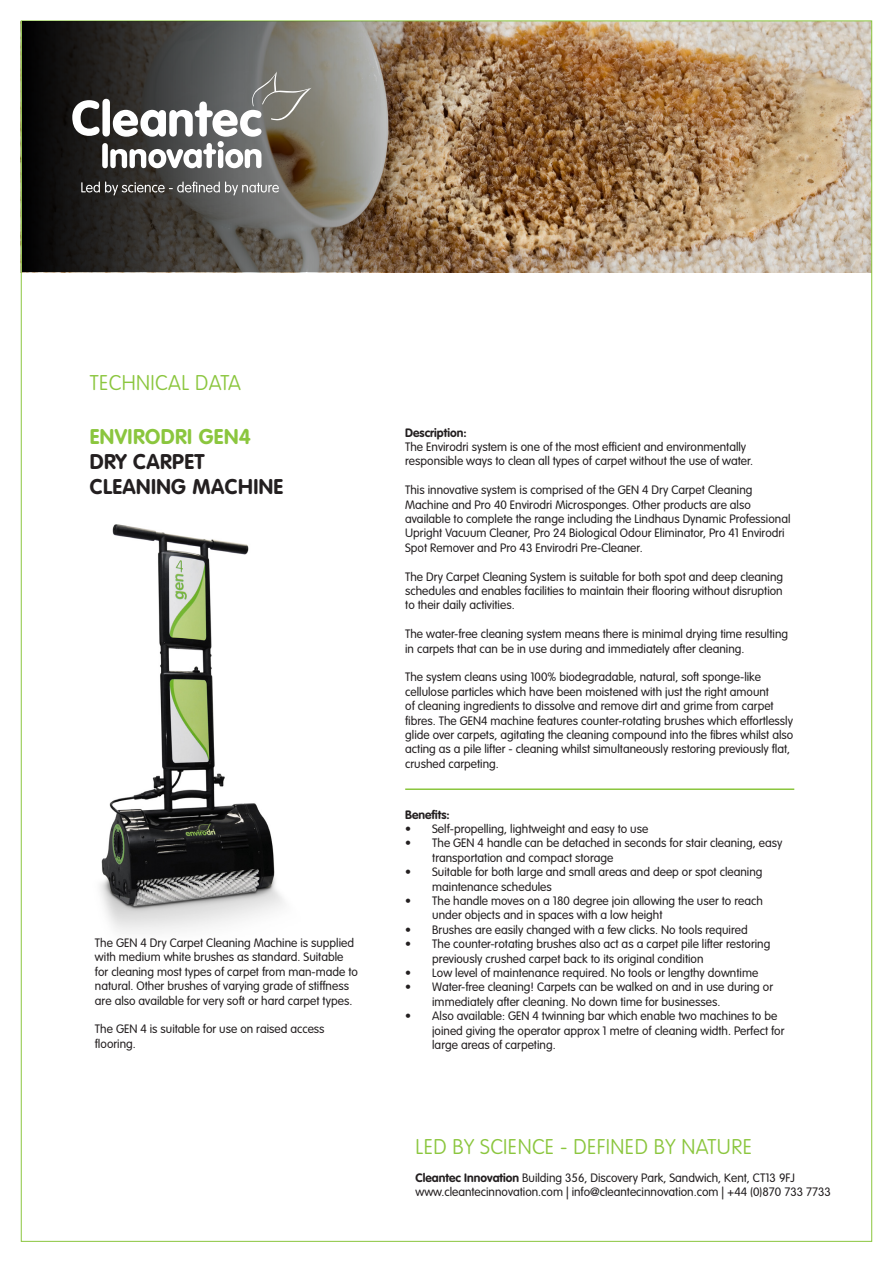
<style>
.page{position:relative;width:893px;height:1263px;background:#fff}
.page>*{position:absolute;margin:0;border:0;box-sizing:border-box;transform-origin:0 0}
.t1{font:100 21px "VAG Rounded Std";letter-spacing:.02em;color:#8bc63e}
.t2{font:700 21px/25.2px "VAG Rounded Std";letter-spacing:.02em;color:#231f20}
.t3{font:700 21px "VAG Rounded Std";letter-spacing:.02em;color:#8bc63e}
.t4{font:300 12px/14.4px "VAG Rounded Std";color:#231f20}
.t5{font:700 12px "VAG Rounded Std";color:#231f20}
.s1{font-weight:700}
</style>
<div class="page">
<img style="left:457px;top:23px;width:413px;height:249px">
<hr style="left:405px;top:788px;width:389px;height:2px;background:#8bc63e">
<svg style="left:22px;top:22px;width:435px;height:250px"></svg>
<svg style="left:81px;top:181px;width:198px;height:14px"></svg>
<svg style="left:72px;top:71px;width:240px;height:97px"></svg>
<img style="left:100px;top:524px;width:184px;height:409px">
<p class="t1" style="left:90px;top:370px;width:153px">TECHNICAL DATA</p>
<p class="t3" style="left:90px;top:424px;width:163px">ENVIRODRI GEN4</p>
<p class="t2" style="left:90px;top:449px;width:195px">DRY CARPET<br>CLEANING MACHINE</p>
<p class="t4" style="left:95px;top:936px;width:264px">The GEN 4 Dry Carpet Cleaning Machine is supplied with medium white brushes as standard. Suitable for cleaning most types of carpet from man-made to natural. Other brushes of varying grade of stiffness are also available for very soft or hard carpet types.</p>
<p class="t4" style="left:95px;top:1022px;width:231px">The GEN 4 is suitable for use on raised access flooring.</p>
<p class="t4" style="left:405px;top:426px;width:350px"><span class="s1">Description:<br></span>The Envirodri system is one of the most efficient and environmentally responsible ways to clean all types of carpet without the use of water.</p>
<p class="t4" style="left:405px;top:483px;width:387px">This innovative system is comprised of the GEN 4 Dry Carpet Cleaning Machine and Pro 40 Envirodri Microsponges. Other products are also available to complete the range including the Lindhaus Dynamic Professional Upright Vacuum Cleaner, Pro 24 Biological Odour Eliminator, Pro 41 Envirodri Spot Remover and Pro 43 Envirodri Pre-Cleaner.</p>
<p class="t4" style="left:405px;top:570px;width:379px;text-align:justify">The Dry Carpet Cleaning System is suitable for both spot and deep cleaning schedules and enables facilities to maintain their flooring without disruption to their daily activities.</p>
<p class="t4" style="left:405px;top:627px;width:384px">The water-free cleaning system means there is minimal drying time resulting in carpets that can be in use during and immediately after cleaning.</p>
<p class="t4" style="left:405px;top:670px;width:390px">The system cleans using 100% biodegradable, natural, soft sponge-like cellulose particles which have been moistened with just the right amount<br>of cleaning ingredients to dissolve and remove dirt and grime from carpet fibres. The GEN4 machine features counter-rotating brushes which effortlessly glide over carpets, agitating the cleaning compound into the fibres whilst also acting as a pile lifter - cleaning whilst simultaneously restoring previously flat, crushed carpeting.</p>
<p class="t5" style="left:405px;top:807px;width:46px">Benefits:</p>
<p class="t4" style="left:405px;top:822px;width:245px">• Self-propelling, lightweight and easy to use</p>
<p class="t4" style="left:432px;top:836px;width:352px;text-indent:-27px">• The GEN 4 handle can be detached in seconds for stair cleaning, easy transportation and compact storage</p>
<p class="t4" style="left:432px;top:865px;width:332px;text-indent:-27px">• Suitable for both large and small areas and deep or spot cleaning maintenance schedules</p>
<p class="t4" style="left:432px;top:894px;width:332px;text-indent:-27px">• The handle moves on a 180 degree join allowing the user to reach under objects and in spaces with a low height</p>
<p class="t4" style="left:405px;top:923px;width:344px">• Brushes are easily changed with a few clicks. No tools required</p>
<p class="t4" style="left:432px;top:937px;width:340px;text-indent:-27px">• The counter-rotating brushes also act as a carpet pile lifter restoring previously crushed carpet back to its original condition</p>
<p class="t4" style="left:405px;top:966px;width:355px">• Low level of maintenance required. No tools or lengthy downtime</p>
<p class="t4" style="left:432px;top:980px;width:342px;text-indent:-27px">• Water-free cleaning! Carpets can be walked on and in use during or immediately after cleaning. No down time for businesses.</p>
<p class="t4" style="left:432px;top:1009px;width:354px;text-indent:-27px">• Also available: GEN 4 twinning bar which enable two machines to be joined giving the operator approx 1 metre of cleaning width. Perfect for large areas of carpeting.</p>
<p class="t1" style="left:415px;top:1134px;width:338px">LED BY SCIENCE - DEFINED BY NATURE</p>
<p class="t4" style="left:415px;top:1171px;width:381px"><span class="s1">Cleantec Innovation</span> Building 356, Discovery Park, Sandwich, Kent, CT13 9FJ</p>
<p class="t4" style="left:415px;top:1185px;width:417px">www.cleantecinnovation.com | info@cleantecinnovation.com | +44 (0)870 733 7733</p>
</div>
